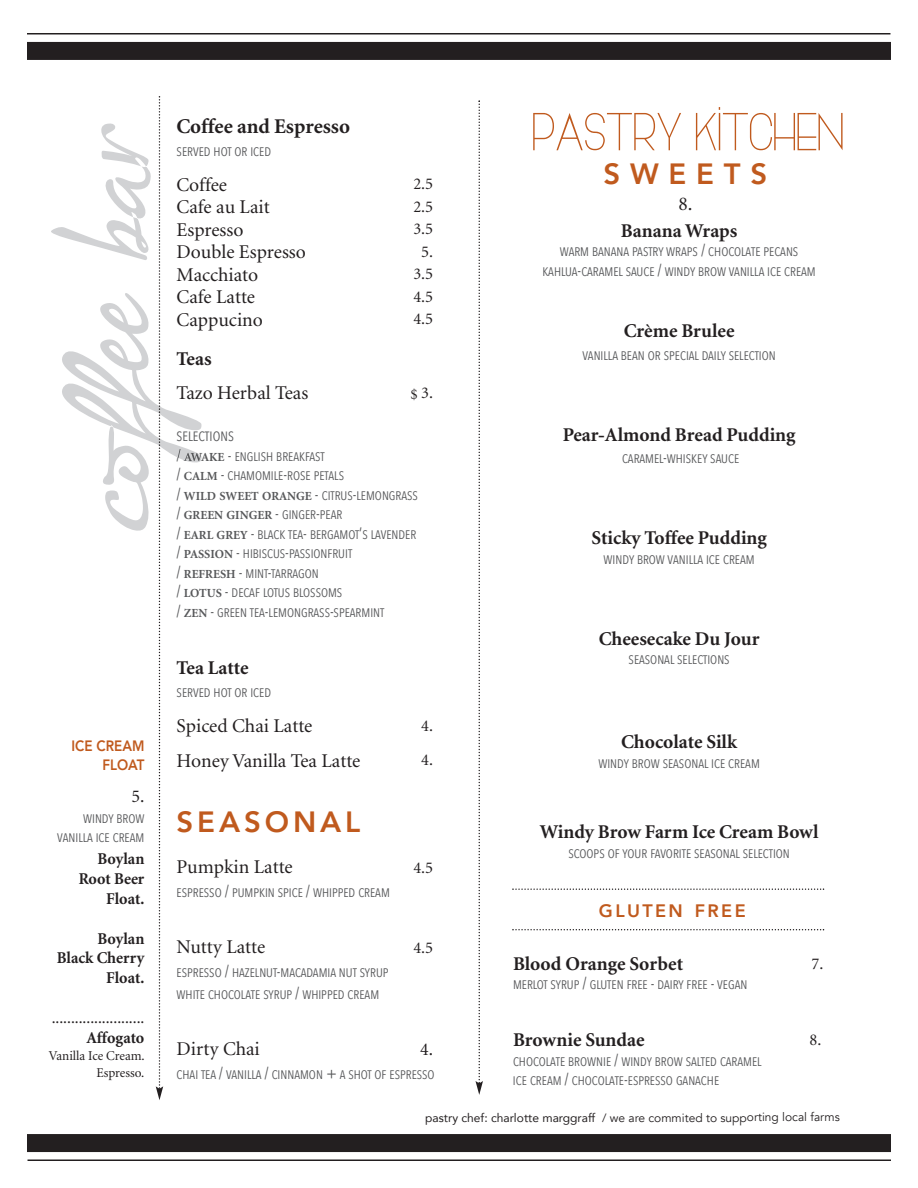
<style>
.page{position:relative;width:918px;height:1188px;background:#fff}
.page>*{position:absolute;margin:0;border:0;box-sizing:border-box;transform-origin:0 0}
.t1{font:51.15px "Skinny Jeans";color:#c05a1e}
.t2{font:800 29.25px "Avenir";letter-spacing:.135em;color:#c05a1e}
.t3{font:700 21px "Minion";color:#231f20}
.t4{font:700 19.5px "Minion";color:#231f20}
.t5{font:19.5px "Minion";color:#231f20}
.t6{font:800 18px "Avenir";letter-spacing:.135em;color:#c05a1e}
.t7{font:18px "Minion";color:#231f20}
.t8{font:16.5px "Minion";color:#231f20}
.t9{font:700 16.5px/19.8px "Minion";color:#231f20;text-align:right}
.t10{font:800 15px/19.5px "Avenir";color:#c05a1e;text-align:right;scale:.89 1}
.t11{font:13.5px/16.2px "Minion";color:#231f20;text-align:right}
.t12{font:13.5px "Avenir Next Condensed";color:#57585a}
.t13{font:12.3px/19.5px "Avenir Next Condensed";color:#57585a}
.t14{font:700 12.3px "Minion";color:#57585a}
.t15{font:12px "Avenir";color:#231f20}
.s1{font-size:15px}
.s2{font-size:16.5px}
.s3{font-family:"Minion";font-weight:700}
.s4{font-family:"Avenir Next Condensed";font-weight:400;font-size:16.5px}
.s5{font-family:"Avenir Next Condensed";font-weight:400}
.s6{font-style:inherit}
</style>
<div class="page">
<svg style="left:476px;top:101px;width:7px;height:994px"></svg>
<div style="left:27px;top:42px;width:864px;height:18px;background:#231f20"></div>
<hr style="left:27px;top:33px;width:863px;height:1px;background:#231f20">
<div style="left:27px;top:1134px;width:864px;height:18px;background:#231f20"></div>
<hr style="left:28px;top:1160px;width:863px;height:1px;background:#231f20">
<svg style="left:60px;top:96px;width:142px;height:1004px"></svg>
<svg style="left:512px;top:888px;width:312px;height:2px"></svg>
<svg style="left:512px;top:929px;width:312px;height:1px"></svg>
<p class="t10" style="left:71px;top:736px;width:83px">ICE CREAM<br>FLOAT</p>
<h3 class="t7" style="left:131px;top:789px;width:14px">5.</h3>
<p class="t13" style="left:57px;top:809px;width:89px;text-align:right">WINDY BROW<br>VANILLA ICE CREAM</p>
<h3 class="t9" style="left:79px;top:851px;width:67px">Boylan<br>Root Beer<br>Float.</h3>
<h3 class="t9" style="left:57px;top:930px;width:89px">Boylan<br>Black Cherry<br>Float.</h3>
<h3 class="t8" style="left:52px;top:1011px;width:94px">........................</h3>
<h3 class="t9" style="left:86px;top:1029px;width:60px">Affogato</h3>
<p class="t11" style="left:49px;top:1049px;width:97px">Vanilla Ice Cream.<br>Espresso.</p>
<h3 class="t3" style="left:177px;top:118px;width:175px">Coffee and Espresso</h3>
<p class="t13" style="left:177px;top:142px;width:96px">SERVED HOT OR ICED</p>
<h3 class="t5" style="left:177px;top:177px;width:52px">Coffee</h3>
<h3 class="t8" style="left:413px;top:178px;width:21px">2.5</h3>
<h3 class="t5" style="left:177px;top:199px;width:95px">Cafe au Lait</h3>
<h3 class="t8" style="left:413px;top:200px;width:21px">2.5</h3>
<h3 class="t5" style="left:177px;top:222px;width:68px">Espresso</h3>
<h3 class="t8" style="left:413px;top:223px;width:21px">3.5</h3>
<h3 class="t5" style="left:177px;top:244px;width:131px">Double Espresso</h3>
<h3 class="t8" style="left:421px;top:245px;width:13px">5.</h3>
<h3 class="t5" style="left:177px;top:267px;width:83px">Macchiato</h3>
<h3 class="t8" style="left:413px;top:268px;width:21px">3.5</h3>
<h3 class="t5" style="left:177px;top:289px;width:80px">Cafe Latte</h3>
<h3 class="t8" style="left:413px;top:290px;width:21px">4.5</h3>
<h3 class="t5" style="left:177px;top:312px;width:88px">Cappucino</h3>
<h3 class="t8" style="left:413px;top:313px;width:21px">4.5</h3>
<h3 class="t4" style="left:177px;top:351px;width:36px">Teas</h3>
<h3 class="t5" style="left:177px;top:386px;width:133px">Tazo Herbal Teas</h3>
<h3 class="t8" style="left:411px;top:386px;width:24px"><span class="s1">$</span> 3.</h3>
<p class="t12" style="left:177px;top:428px;width:59px">SELECTIONS</p>
<p class="t13" style="left:177px;top:447px;width:243px"><span class="s2">/</span> <span class="s3">AWAKE</span> <span class="s2">-</span> ENGLISH BREAKFAST<br><span class="s2">/</span> <span class="s3">CALM</span> <span class="s2">-</span> CHAMOMILE<span class="s2">-</span>ROSE PETALS<br><span class="s2">/</span> <span class="s3">WILD SWEET ORANGE</span> <span class="s2">-</span> CITRUS<span class="s2">-</span>LEMONGRASS</p>
<p class="t14" style="left:177px;top:511px;width:167px"><span class="s4">/</span> GREEN GINGER <span class="s4">-</span> <span class="s5">GINGER</span><span class="s4">-</span><span class="s5">PEAR</span></p>
<p class="t13" style="left:177px;top:525px;width:241px"><span class="s2">/</span> <span class="s3">EARL GREY</span> <span class="s2">-</span> BLACK TEA<span class="s2">-</span> BERGAMOT<span class="s2">’</span>S LAVENDER <span class="s2">/</span> <span class="s3">PASSION</span> <span class="s2">-</span> HIBISCUS<span class="s2">-</span>PASSIONFRUIT<br><span class="s2">/</span> <span class="s3">REFRESH</span> <span class="s2">-</span> MINT<span class="s2">-</span>TARRAGON<br><span class="s2">/</span> <span class="s3">LOTUS</span> <span class="s2">-</span> DECAF LOTUS BLOSSOMS<br><span class="s2">/</span> <span class="s3">ZEN</span> <span class="s2">-</span> GREEN TEA<span class="s2">-</span>LEMONGRASS<span class="s2">-</span>SPEARMINT</p>
<h3 class="t4" style="left:177px;top:661px;width:74px">Tea Latte</h3>
<p class="t13" style="left:177px;top:683px;width:96px">SERVED HOT OR ICED</p>
<h3 class="t5" style="left:177px;top:718px;width:137px">Spiced Chai Latte</h3>
<h3 class="t8" style="left:421px;top:719px;width:13px">4.</h3>
<h3 class="t5" style="left:177px;top:753px;width:185px">Honey Vanilla Tea Latte</h3>
<h3 class="t8" style="left:421px;top:754px;width:13px">4.</h3>
<h2 class="t2" style="left:177px;top:802px;width:185px">SEASONAL</h2>
<h3 class="t5" style="left:177px;top:859px;width:118px">Pumpkin Latte</h3>
<h3 class="t8" style="left:413px;top:861px;width:21px">4.5</h3>
<p class="t13" style="left:177px;top:883px;width:215px">ESPRESSO <span class="s2">/</span> PUMPKIN SPICE <span class="s2">/</span> WHIPPED CREAM</p>
<h3 class="t5" style="left:177px;top:939px;width:90px">Nutty Latte</h3>
<h3 class="t8" style="left:413px;top:941px;width:21px">4.5</h3>
<p class="t13" style="left:177px;top:961px;width:213px;line-height:22.5px">ESPRESSO <span class="s2">/</span> HAZELNUT<span class="s2">-</span>MACADAMIA NUT SYRUP<br>WHITE CHOCOLATE SYRUP <span class="s2">/</span> WHIPPED CREAM</p>
<h3 class="t5" style="left:177px;top:1041px;width:85px">Dirty Chai</h3>
<h3 class="t7" style="left:420px;top:1042px;width:14px">4.</h3>
<p class="t13" style="left:177px;top:1065px;width:260px">CHAI TEA <span class="s2">/</span> VANILLA <span class="s2">/</span> CINNAMON <span class="s2">+</span> A SHOT OF ESPRESSO</p>
<h1 class="t1" style="left:532px;top:104px;width:313px">PASTRY KITCHEN</h1>
<h2 class="t2" style="left:604px;top:155px;width:165px">SWEETS</h2>
<h3 class="t5" style="left:678px;top:196px;width:16px">8.</h3>
<h3 class="t4" style="left:621px;top:223px;width:118px">Banana Wraps</h3>
<p class="t13" style="left:542px;top:242px;width:275px;text-align:center">WARM BANANA PASTRY WRAPS <span class="s2">/</span> CHOCOLATE PECANS<br>KAHLUA<span class="s2">-</span>CARAMEL SAUCE <span class="s2">/</span> WINDY BROW VANILLA ICE CREAM</p>
<h3 class="t4" style="left:624px;top:323px;width:112px">Crème Brulee</h3>
<p class="t13" style="left:582px;top:346px;width:195px">VANILLA BEAN OR SPECIAL DAILY SELECTION</p>
<h3 class="t4" style="left:563px;top:427px;width:234px">Pear-Almond Bread Pudding</h3>
<p class="t13" style="left:622px;top:449px;width:119px">CARAMEL<span class="s2">-</span>WHISKEY SAUCE</p>
<h3 class="t4" style="left:591px;top:530px;width:177px">Sticky Toffee Pudding</h3>
<p class="t13" style="left:604px;top:550px;width:153px">WINDY BROW VANILLA ICE CREAM</p>
<h3 class="t4" style="left:599px;top:631px;width:162px">Cheesecake Du Jour</h3>
<p class="t13" style="left:629px;top:650px;width:103px">SEASONAL SELECTIONS</p>
<h3 class="t4" style="left:621px;top:734px;width:117px">Chocolate Silk</h3>
<p class="t13" style="left:598px;top:754px;width:163px">WINDY BROW SEASONAL ICE CREAM</p>
<h3 class="t4" style="left:540px;top:824px;width:280px">Windy Brow Farm Ice Cream Bowl</h3>
<p class="t13" style="left:568px;top:844px;width:223px">SCOOPS OF YOUR FAVORITE SEASONAL SELECTION</p>
<h3 class="t6" style="left:599px;top:899px;width:148px">GLUTEN FREE</h3>
<h3 class="t4" style="left:513px;top:956px;width:172px">Blood Orange Sorbet</h3>
<h3 class="t8" style="left:812px;top:957px;width:13px">7.</h3>
<p class="t13" style="left:513px;top:976px;width:236px">MERLOT SYRUP <span class="s2">/</span> GLUTEN FREE <span class="s2">-</span> DAIRY FREE <span class="s2">-</span> VEGAN</p>
<h3 class="t4" style="left:513px;top:1032px;width:133px">Brownie Sundae</h3>
<h3 class="t8" style="left:809px;top:1033px;width:13px">8.</h3>
<p class="t13" style="left:513px;top:1052px;width:250px">CHOCOLATE BROWNIE <span class="s2">/</span> WINDY BROW SALTED CARAMEL<br>ICE CREAM <span class="s2">/</span> CHOCOLATE<span class="s2">-</span>ESPRESSO GANACHE</p>
<p class="t15" style="left:425px;top:1110px;width:416px"><span class="s6">pastry chef: charlotte marggraff</span> / we are commited to supporting local farms</p>
</div>
